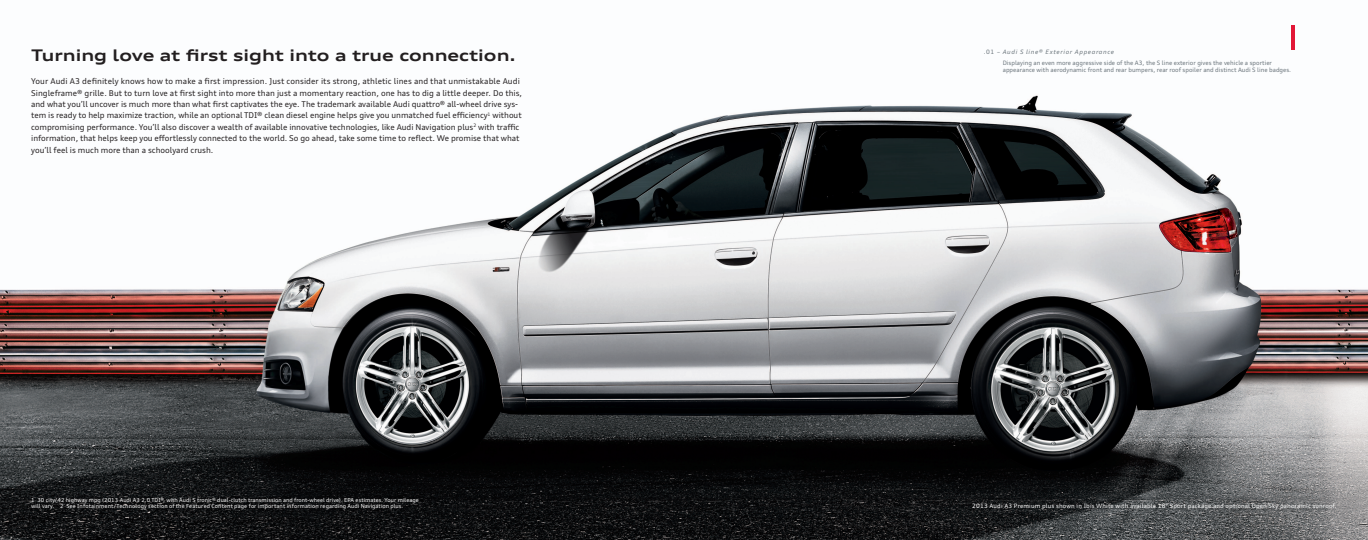
<style>
.page{position:relative;width:1368px;height:540px;background:#fff}
.page>*{position:absolute;margin:0;border:0;box-sizing:border-box;transform-origin:0 0}
.Main_Head{font:700 expanded 16px "Audi Type";color:#231f20}
.Main_Body_Copy{font:8px/11.4px "Audi Type";letter-spacing:-.005em;color:#231f20}
.Small_Copy{font:6px/7px "Audi Type";color:#6a747b}
.Cutline{font:6px "Audi Type";letter-spacing:.02em;color:#fff}
.Small_Copy_Head{font:italic 6px "Audi Type";letter-spacing:.1em;color:#6a747b}
.Cutline-2{font:5.5px/6.6px "Audi Type";letter-spacing:.01em;color:#fff}
.s1{font-style:normal}
</style>
<div class="page">
<img style="left:0;top:25px;width:1368px;height:515px">
<hr style="left:1291px;top:25px;width:3px;height:24px;background:#e21736">
<p class="Main_Head" style="left:31px;top:46px;width:486px">Turning love at first sight into a true connection.</p>
<p class="Main_Body_Copy" style="left:31px;top:75px;width:492px">Your Audi A3 definitely knows how to make a first impression. Just consider its strong, athletic lines and that unmistakable Audi Singleframe® grille. But to turn love at first sight into more than just a momentary reaction, one has to dig a little deeper. Do this, and what you’ll uncover is much more than what first captivates the eye. The trademark available Audi quattro® all-wheel drive sys&shy;tem is ready to help maximize traction, while an optional TDI® clean diesel engine helps give you unmatched fuel efficiency<sup>1</sup> without compromising performance. You’ll also discover a wealth of available innovative technologies, like Audi Navigation plus<sup>2</sup> with traffic information, that helps keep you effortlessly connected to the world. So go ahead, take some time to reflect. We promise that what you’ll feel is much more than a schoolyard crush.</p>
<p class="Small_Copy_Head" style="left:984px;top:48px;width:132px"><span class="s1">.01 –</span> Audi S line® Exterior Appearance</p>
<p class="Small_Copy" style="left:1003px;top:59px;width:290px">Displaying an even more aggressive side of the A3, the S line exterior gives the vehicle a sportier appearance with aerodynamic front and rear bumpers, rear roof spoiler and distinct Audi S line badges.</p>
<p class="Cutline-2" style="left:31px;top:497px;width:389px">1 30 city/42 highway mpg (2013 Audi A3 2.0 TDI®, with Audi S tronic® dual-clutch transmission and front-wheel drive). EPA estimates. Your mileage will vary. 2 See Infotainment/Technology section of the Featured Content page for important information regarding Audi Navigation plus.</p>
<p class="Cutline" style="left:972px;top:503px;width:366px">2013 Audi A3 Premium plus shown in Ibis White with available 18" Sport package and optional Open Sky panoramic sunroof.</p>
</div>
